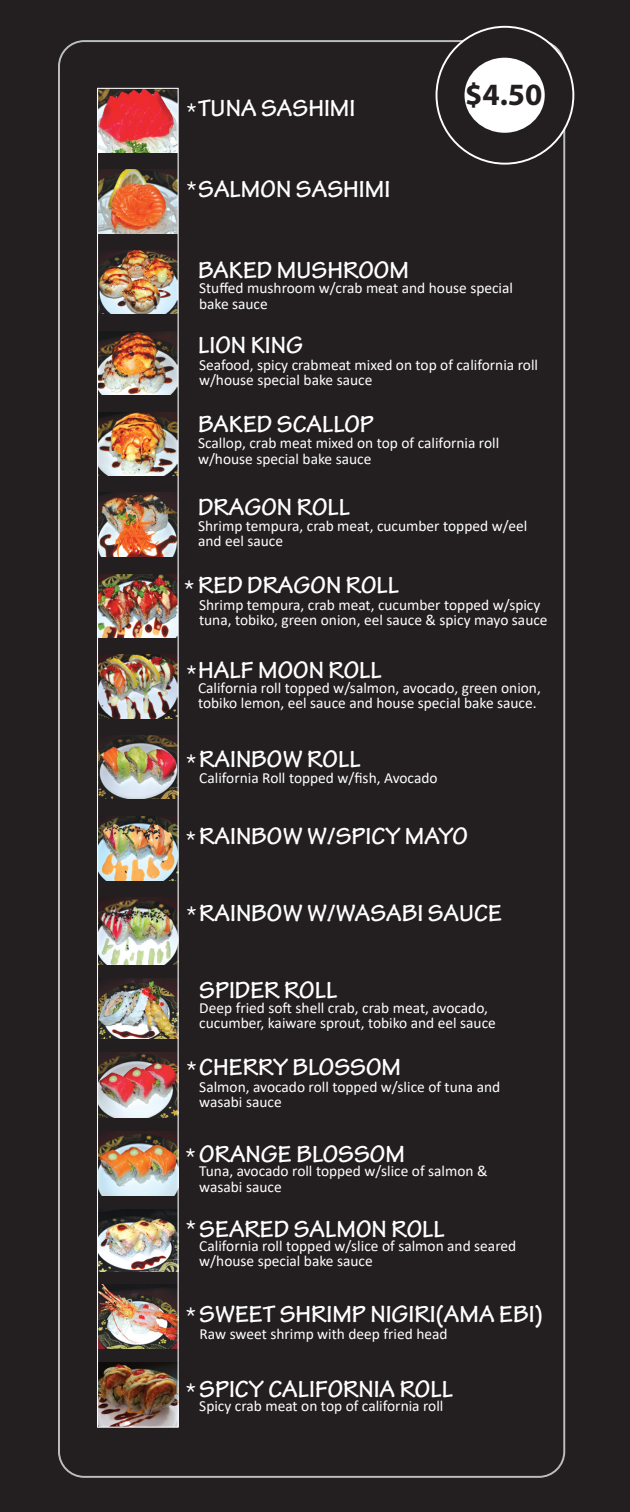
<style>
.page{position:relative;width:630px;height:1512px;background:#231f20}
.page>*{position:absolute;margin:0;border:0;box-sizing:border-box;transform-origin:0 0}
.t1{font:700 31.15px "Myriad Pro";color:#231f20}
.t2{font:700 25.03px "Tekton Pro";color:#fff}
.t3{font:23.1px "Gulim";color:#fff}
.t4{font:15.4px/15.4px "Calibri";color:#fff}
.s1{font-family:"Gulim";font-weight:400;font-size:23.1px}
</style>
<div class="page">
<img style="left:99px;top:736px;width:78px;height:63px">
<img style="left:99px;top:816px;width:78px;height:64px">
<img style="left:99px;top:897px;width:78px;height:67px">
<img style="left:99px;top:978px;width:78px;height:60px">
<img style="left:99px;top:1052px;width:78px;height:66px">
<img style="left:99px;top:1131px;width:78px;height:65px">
<img style="left:99px;top:1285px;width:78px;height:64px">
<img style="left:99px;top:1209px;width:78px;height:62px">
<img style="left:99px;top:90px;width:78px;height:62px">
<img style="left:99px;top:169px;width:78px;height:64px">
<img style="left:99px;top:250px;width:78px;height:64px">
<img style="left:99px;top:331px;width:78px;height:64px">
<img style="left:99px;top:412px;width:78px;height:63px">
<img style="left:99px;top:493px;width:78px;height:64px">
<img style="left:99px;top:574px;width:78px;height:64px">
<img style="left:99px;top:655px;width:78px;height:63px">
<img style="left:99px;top:1363px;width:78px;height:63px">
<div style="left:97px;top:88px;width:82px;height:1340px;border:1px solid #fff"></div>
<div style="left:465px;top:58px;width:80px;height:75px;background:#fff;border-radius:50%"></div>
<p class="t2" style="left:186px;top:93px;width:171px"><span class="s1">*</span>TUNA SASHIMI</p>
<p class="t2" style="left:198px;top:174px;width:193px">SALMON SASHIMI</p>
<p class="t3" style="left:186px;top:174px;width:13px">*</p>
<p class="t2" style="left:198px;top:255px;width:212px">BAKED MUSHROOM</p>
<p class="t1" style="left:465px;top:74px;width:79px">$4.50</p>
<p class="t4" style="left:199px;top:280px;width:316px">Stuffed mushroom w/crab meat and house special bake sauce</p>
<p class="t2" style="left:198px;top:330px;width:106px">LION KING</p>
<p class="t4" style="left:199px;top:357px;width:341px">Seafood, spicy crabmeat mixed on top of california roll w/house special bake sauce</p>
<p class="t2" style="left:198px;top:409px;width:177px">BAKED SCALLOP</p>
<p class="t4" style="left:198px;top:435px;width:303px">Scallop, crab meat mixed on top of california roll w/house special bake sauce</p>
<p class="t2" style="left:198px;top:492px;width:154px">DRAGON ROLL</p>
<p class="t4" style="left:198px;top:518px;width:331px">Shrimp tempura, crab meat, cucumber topped w/eel and eel sauce</p>
<p class="t2" style="left:184px;top:571px;width:217px"><span class="s1">*</span>RED DRAGON ROLL</p>
<p class="t4" style="left:199px;top:596px;width:350px">Shrimp tempura, crab meat, cucumber topped w/spicy tuna, tobiko, green onion, eel sauce &amp; spicy mayo sauce</p>
<p class="t2" style="left:186px;top:656px;width:198px"><span class="s1">*</span>HALF MOON ROLL</p>
<p class="t4" style="left:198px;top:680px;width:344px">California roll topped w/salmon, avocado, green onion, tobiko lemon, eel sauce and house special bake sauce.</p>
<p class="t2" style="left:185px;top:745px;width:177px"><span class="s1">*</span>RAINBOW ROLL</p>
<p class="t4" style="left:199px;top:770px;width:240px">California Roll topped w/fish, Avocado</p>
<p class="t2" style="left:185px;top:822px;width:284px"><span class="s1">*</span>RAINBOW W/SPICY MAYO</p>
<p class="t2" style="left:199px;top:899px;width:304px">RAINBOW W/WASABI SAUCE</p>
<p class="t3" style="left:186px;top:899px;width:13px">*</p>
<p class="t2" style="left:199px;top:976px;width:140px">SPIDER ROLL</p>
<p class="t4" style="left:199px;top:1000px;width:298px">Deep fried so<br>cucumber, kaiware sprout, tobiko and eel sauce</p>
<p class="t4" style="left:296px;top:1000px;width:194px">shell crab, crab meat, avocado,</p>
<p class="t2" style="left:186px;top:1053px;width:217px"><span class="s1">*</span>CHERRY BLOSSOM</p>
<p class="t4" style="left:199px;top:1078px;width:303px">Salmon, avocado roll topped w/slice of tuna and wasabi sauce</p>
<p class="t2" style="left:185px;top:1139px;width:222px"><span class="s1">*</span>ORANGE BLOSSOM</p>
<p class="t4" style="left:199px;top:1163px;width:290px">Tuna, avocado roll topped w/slice of salmon &amp; wasabi sauce</p>
<p class="t2" style="left:199px;top:1214px;width:247px">SEARED SALMON ROLL</p>
<p class="t3" style="left:185px;top:1213px;width:13px">*</p>
<p class="t4" style="left:199px;top:1238px;width:318px">California roll topped w/slice of salmon and seared w/house special bake sauce</p>
<p class="t2" style="left:185px;top:1299px;width:359px"><span class="s1">*</span>SWEET SHRIMP NIGIRI(AMA EBI(</p>
<p class="t4" style="left:200px;top:1326px;width:250px">Raw sweet shrimp with deep fried head</p>
<p class="t2" style="left:185px;top:1374px;width:269px"><span class="s1">*</span>SPICY CALIFORNIA ROLL</p>
<p class="t4" style="left:199px;top:1398px;width:246px">Spicy crab meat on top of california roll</p>
</div>
